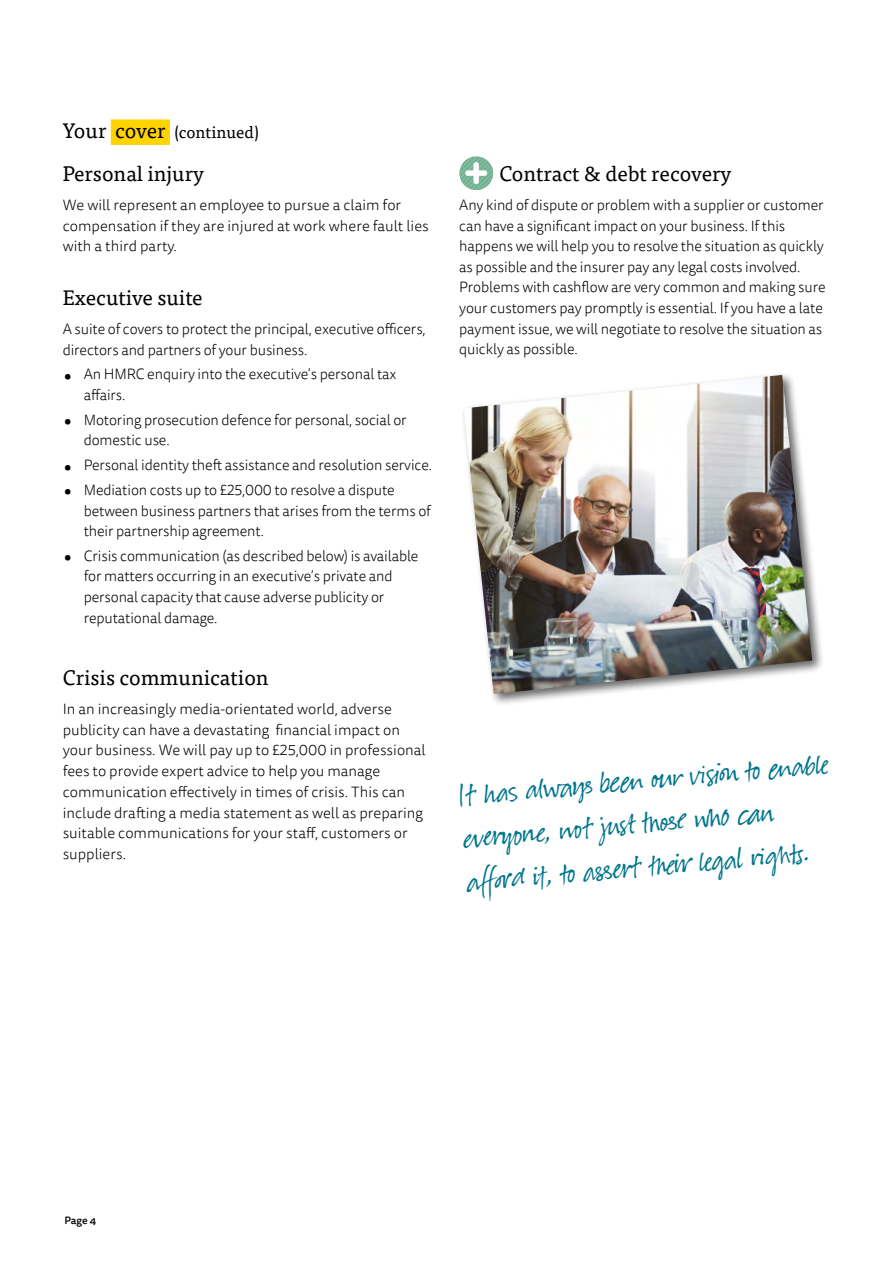
<style>
.page{position:relative;width:893px;height:1263px;background:#fff}
.page>*{position:absolute;margin:0;border:0;box-sizing:border-box;transform-origin:0 0}
.t1{font:36px/43.2px "Suomi Hand Script";color:#00768d}
.t2{font:21px "Tisa OT";color:#000}
.t3{font:16.5px "Tisa OT";color:#000}
.t4{font:300 15px/20.5px "Tisa Sans OT";letter-spacing:-.01em;color:#000}
.t5{font:500 10.5px "Tisa Sans OT";color:#000}
.s1{font-size:21px}
.s2{font-size:30px}
</style>
<div class="page">
<div style="left:111px;top:119px;width:59px;height:26px;background:#ffd400"></div>
<svg style="left:459px;top:157px;width:35px;height:34px"></svg>
<div style="left:460px;top:371px;width:365px;height:336px;background:#000;opacity:.6"></div>
<img style="left:464px;top:375px;width:348px;height:319px">
<p class="t3" style="left:63px;top:123px;width:198px"><span class="s1">Your cover</span> (continued)</p>
<h2 class="t2" style="left:63px;top:161px;width:143px">Personal injury</h2>
<p class="t4" style="left:63px;top:196px;width:367px">We will represent an employee to pursue a claim for compensation if they are injured at work where fault lies with a third party.</p>
<h2 class="t2" style="left:63px;top:285px;width:142px">Executive suite</h2>
<p class="t4" style="left:63px;top:320px;width:364px">A suite of covers to protect the principal, executive officers, directors and partners of your business.</p>
<p class="t4" style="left:84px;top:365px;width:314px;text-indent:-21px"><span class="s2">•</span> An HMRC enquiry into the executive’s personal tax affairs.</p>
<p class="t4" style="left:84px;top:410px;width:325px;text-indent:-21px"><span class="s2">•</span> Motoring prosecution defence for personal, social or domestic use.</p>
<p class="t4" style="left:63px;top:456px;width:371px"><span class="s2">•</span> Personal identity theft assistance and resolution service.</p>
<p class="t4" style="left:84px;top:480px;width:349px;text-indent:-21px"><span class="s2">•</span> Mediation costs up to £25,000 to resolve a dispute between business partners that arises from the terms of their partnership agreement.</p>
<p class="t4" style="left:84px;top:546px;width:336px;text-indent:-21px"><span class="s2">•</span> Crisis communication (as described below) is available for matters occurring in an executive’s private and personal capacity that cause adverse publicity or reputational damage.</p>
<h2 class="t2" style="left:63px;top:665px;width:207px">Crisis communication</h2>
<p class="t4" style="left:63px;top:699px;width:364px">In an increasingly media-orientated world, adverse publicity can have a devastating financial impact on your business. We will pay up to £25,000 in professional fees to provide expert advice to help you manage communication effectively in times of crisis. This can include drafting a media statement as well as preparing suitable communications for your staff, customers or suppliers.</p>
<h2 class="t2" style="left:499px;top:161px;width:234px">Contract &amp; debt recovery</h2>
<p class="t4" style="left:459px;top:196px;width:368px">Any kind of dispute or problem with a supplier or customer can have a significant impact on your business. If this happens we will help you to resolve the situation as quickly as possible and the insurer pay any legal costs involved.<br>Problems with cashflow are very common and making sure your customers pay promptly is essential. If you have a late payment issue, we will negotiate to resolve the situation as quickly as possible.</p>
<h1 class="t1" style="left:457px;top:776px;width:368px;rotate:-5deg">It has always been our vision to enable everyone, no t just those who can afford it, to ass ert the ir legal rights.</h1>
<p class="t5" style="left:65px;top:1214px;width:33px">Page 4</p>
</div>
